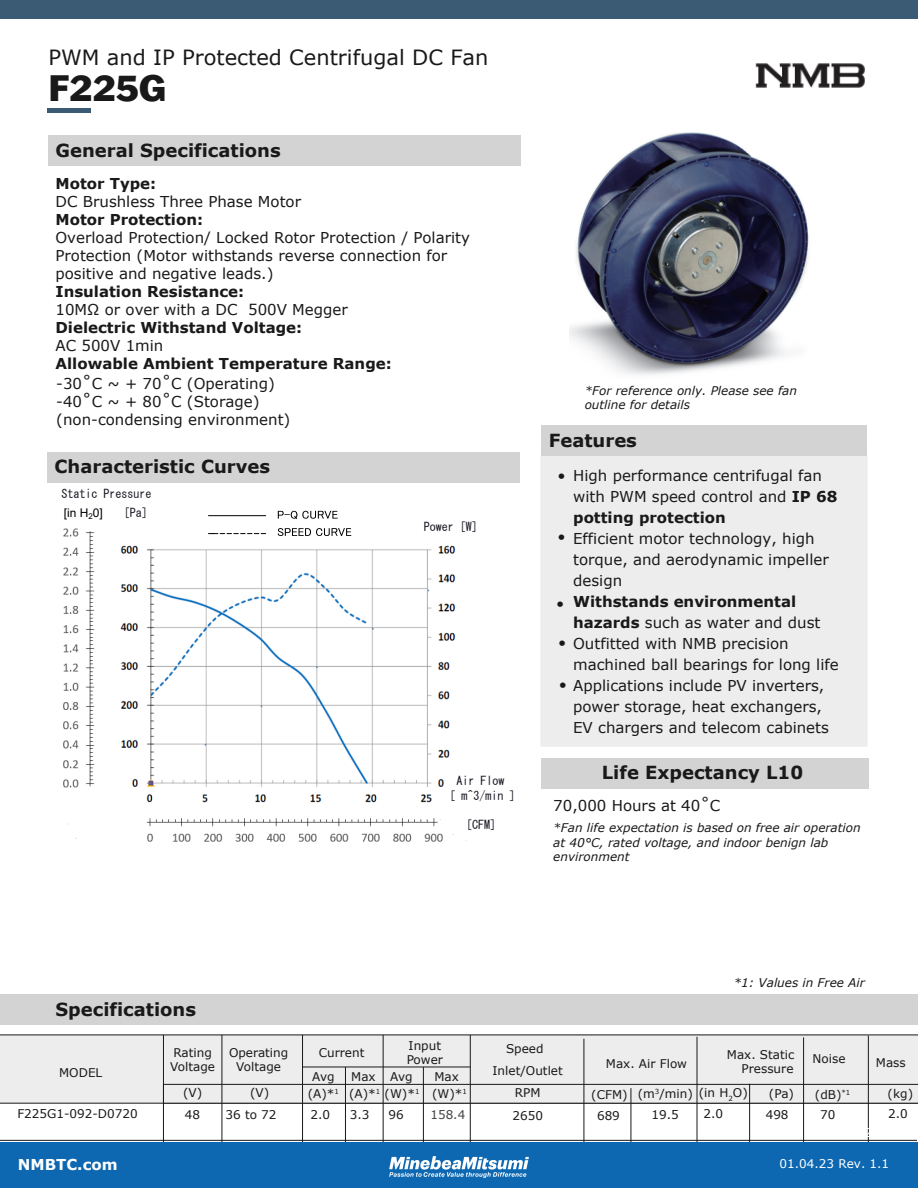
<style>
.page{position:relative;width:918px;height:1188px;background:#fff}
.page>*{position:absolute;margin:0;border:0;box-sizing:border-box;transform-origin:0 0}
.t1{font:800 36px "Franklin Gothic ATF";color:#191919}
.t2{font:21px "Verdana";color:#191919}
.t3{font:700 18px "Verdana";color:#191919}
.t4{font:15px/21px "Verdana";color:#191919}
.t5{font:700 15px "Verdana";color:#191919}
.t6{font:700 15px "Verdana";color:#fff}
.t7{font:12px/14.4px "Verdana";color:#191919}
.t8{font:italic 12px/14.4px "Verdana";color:#191919}
.t9{font:12px/18.8px "MS Gothic";color:#191924}
.t10{font:12px "Verdana";color:#fff}
.t11{font:12px "MS Gothic";color:#191924}
.t12{font:12px "Arial";color:#000}
.t13{font:12px "Verdana";color:#424242}
.s1{font-style:inherit}
.s2{font-weight:700}
</style>
<div class="page">
<img style="left:63px;top:510px;width:404px;height:332px">
<div style="left:540px;top:456px;width:328px;height:290px;background:#ededed"></div>
<div style="left:48px;top:135px;width:473px;height:30px;background:#d3d3d3"></div>
<hr style="left:48px;top:108px;width:43px;height:4px;background:#3b5b75">
<div style="left:541px;top:758px;width:328px;height:30px;background:#d3d3d3"></div>
<div style="left:0;top:995px;width:918px;height:30px;background:#d3d3d3"></div>
<div style="left:47px;top:452px;width:473px;height:30px;background:#d3d3d3"></div>
<div style="left:541px;top:426px;width:326px;height:30px;background:#d3d3d3"></div>
<img style="left:755px;top:63px;width:110px;height:25px">
<div style="left:0;top:1036px;width:918px;height:48px;background:#ededed"></div>
<svg style="left:0;top:1084px;width:918px;height:58px"></svg>
<hr style="left:163px;top:1035px;width:1px;height:108px;background:#191919">
<hr style="left:222px;top:1035px;width:1px;height:108px;background:#191919">
<hr style="left:302px;top:1035px;width:1px;height:108px;background:#191919">
<hr style="left:383px;top:1035px;width:1px;height:108px;background:#191919">
<hr style="left:470px;top:1035px;width:1px;height:108px;background:#191919">
<hr style="left:584px;top:1039px;width:1px;height:108px;background:#191919">
<hr style="left:697px;top:1037px;width:1px;height:108px;background:#191919">
<hr style="left:803px;top:1037px;width:1px;height:108px;background:#191919">
<hr style="left:868px;top:1036px;width:1px;height:107px;background:#191919">
<hr style="left:303px;top:1067px;width:167px;height:1px;background:#191919">
<hr style="left:345px;top:1067px;width:1px;height:76px;background:#191919">
<hr style="left:423px;top:1067px;width:1px;height:76px;background:#191919">
<hr style="left:631px;top:1088px;width:1px;height:59px;background:#191919">
<hr style="left:749px;top:1084px;width:1px;height:58px;background:#191919">
<hr style="left:0;top:1140px;width:917px;height:1px;background:#191919">
<hr style="left:0;top:1035px;width:918px;height:1px;background:#191919">
<div style="left:0;top:1142px;width:918px;height:46px;background:#0d68b1"></div>
<img style="left:390px;top:1156px;width:138px;height:21px">
<div style="left:0;top:0;width:918px;height:19px;background:#3b5b75"></div>
<img style="left:569px;top:132px;width:240px;height:243px">
<svg style="left:208px;top:533px;width:58px;height:1px"></svg>
<hr style="left:208px;top:515px;width:58px;height:1px;background:#000">
<svg style="left:278px;top:511px;width:60px;height:8px"></svg>
<svg style="left:278px;top:528px;width:73px;height:8px"></svg>
<h2 class="t2" style="left:48px;top:43px;width:442px">PWM and IP Protected Centrifugal DC Fan</h2>
<h1 class="t1" style="left:48px;top:63px;width:120px">F225G</h1>
<p class="t3" style="left:56px;top:137px;width:227px">General Specifications</p>
<p class="t5" style="left:56px;top:173px;width:102px">Motor Type:</p>
<p class="t4" style="left:56px;top:191px;width:247px">DC Brushless Three Phase Motor</p>
<p class="t5" style="left:56px;top:209px;width:149px">Motor Protection:</p>
<p class="t4" style="left:56px;top:228px;width:416px;line-height:18px">Overload Protection/ Locked Rotor Protection / Polarity<br>Protection (Motor withstands reverse connection for positive and negative leads.)</p>
<p class="t5" style="left:56px;top:281px;width:190px">Insulation Resistance:</p>
<p class="t4" style="left:56px;top:299px;width:294px">10ΜΩ or over with a DC 500V Megger</p>
<p class="t5" style="left:56px;top:317px;width:248px">Dielectric Withstand Voltage:</p>
<p class="t4" style="left:56px;top:335px;width:109px">AC 500V 1min</p>
<p class="t5" style="left:56px;top:353px;width:338px">Allowable Ambient Temperature Range:</p>
<p class="t4" style="left:56px;top:375px;width:236px;line-height:18px">-30˚C ~ + 70˚C (Operating) -40˚C ~ + 80˚C (Storage) (non-condensing environment)</p>
<p class="t3" style="left:55px;top:454px;width:217px">Characteristic Curves</p>
<p class="t9" style="left:124px;top:485px;width:29px;text-indent:-62px">Static Pressure [Pa]</p>
<p class="t12" style="left:64px;top:505px;width:41px">[in H<sub>2</sub>0]</p>
<p class="t11" style="left:424px;top:521px;width:55px">Power [W]</p>
<p class="t9" style="left:457px;top:772px;width:49px">Air Flow</p>
<p class="t9" style="left:450px;top:787px;width:67px">[ m^3/min ]</p>
<p class="t9" style="left:466px;top:815px;width:31px">[CFM]</p>
<p class="t8" style="left:585px;top:383px;width:214px">*<span class="s1">For reference only.</span> Please see fan outline for details</p>
<p class="t3" style="left:549px;top:428px;width:90px">Features</p>
<p class="t4" style="left:573px;top:465px;width:266px">High performance centrifugal fan with PWM speed control and <span class="s2">IP 68 potting protection</span></p>
<p class="t4" style="left:573px;top:528px;width:257px">Efficient motor technology, high torque, and aerodynamic impeller design</p>
<p class="t4" style="left:573px;top:591px;width:267px"><span class="s2">Withstands environmental hazards</span> such as water and dust<br>Outfitted with NMB precision machined ball bearings for long life</p>
<p class="t4" style="left:573px;top:675px;width:257px;text-indent:-14px">• Applications include PV inverters, power storage, heat exchangers,<br>EV chargers and telecom cabinets</p>
<p class="t4" style="left:557px;top:465px;width:10px">•</p>
<p class="t4" style="left:557px;top:527px;width:10px">•</p>
<p class="t4" style="left:556px;top:593px;width:10px">•</p>
<p class="t4" style="left:558px;top:633px;width:10px">•</p>
<p class="t3" style="left:602px;top:760px;width:203px">Life Expectancy L10</p>
<p class="t4" style="left:553px;top:795px;width:169px">70,000 Hours at 40˚C</p>
<p class="t8" style="left:553px;top:821px;width:309px">*Fan life expectation is based on free air operation at 40°C, rated voltage, and indoor benign lab environment</p>
<p class="t3" style="left:56px;top:997px;width:142px">Specifications</p>
<p class="t8" style="left:734px;top:975px;width:133px">*1: Values in Free Air</p>
<p class="t7" style="left:407px;top:1038px;width:38px">Input<br>Power</p>
<p class="t7" style="left:493px;top:1037px;width:72px;line-height:22.4px;text-align:center">Speed<br>Inlet/Outlet<br>RPM<br>2650</p>
<p class="t7" style="left:170px;top:1046px;width:46px">Rating<br>Voltage</p>
<p class="t7" style="left:229px;top:1046px;width:61px;text-align:center">Operating<br>Voltage</p>
<p class="t7" style="left:606px;top:1057px;width:83px">Max. Air Flow</p>
<p class="t7" style="left:727px;top:1047px;width:69px;text-align:right">Max. Static<br>Pressure</p>
<p class="t7" style="left:319px;top:1046px;width:47px">Current</p>
<p class="t7" style="left:813px;top:1051px;width:34px">Noise</p>
<p class="t7" style="left:876px;top:1056px;width:31px">Mass</p>
<p class="t7" style="left:59px;top:1066px;width:45px">MODEL</p>
<p class="t7" style="left:312px;top:1069px;width:24px">Avg</p>
<p class="t7" style="left:351px;top:1069px;width:63px">Max Avg</p>
<p class="t7" style="left:349px;top:1068px;width:119px;line-height:17.4px;text-indent:85px">Max (A)*<sup>1</sup> (W)*<sup>1</sup> (W)*<sup>1</sup></p>
<p class="t7" style="left:591px;top:1087px;width:158px">(CFM) (m<sup>3</sup>/min) (in H<sub>2</sub>O)</p>
<p class="t7" style="left:769px;top:1087px;width:83px">(Pa) (dB)<sup>*1</sup></p>
<p class="t7" style="left:888px;top:1087px;width:27px">(kg)</p>
<p class="t7" style="left:183px;top:1086px;width:21px">(V)</p>
<p class="t7" style="left:250px;top:1086px;width:21px">(V)</p>
<p class="t7" style="left:308px;top:1087px;width:33px">(A)*<sup>1</sup></p>
<p class="t7" style="left:703px;top:1106px;width:21px">2.0</p>
<p class="t7" style="left:597px;top:1108px;width:24px">689</p>
<p class="t7" style="left:652px;top:1107px;width:29px">19.5</p>
<p class="t7" style="left:766px;top:1107px;width:24px">498</p>
<p class="t7" style="left:820px;top:1107px;width:17px">70</p>
<p class="t7" style="left:888px;top:1107px;width:21px">2.0</p>
<p class="t7" style="left:17px;top:1107px;width:122px">F225G1-092-D0720</p>
<p class="t7" style="left:185px;top:1107px;width:17px">48</p>
<p class="t7" style="left:226px;top:1108px;width:53px">36 to 72</p>
<p class="t7" style="left:310px;top:1107px;width:21px">2.0</p>
<p class="t7" style="left:350px;top:1107px;width:21px">3.3</p>
<p class="t7" style="left:388px;top:1107px;width:17px">96</p>
<p class="t13" style="left:430px;top:1106px;width:36px">158.4</p>
<p class="t6" style="left:18px;top:1154px;width:101px">NMBTC.com</p>
<p class="t10" style="left:780px;top:1155px;width:111px">01.04.23 Rev. 1.1</p>
</div>
